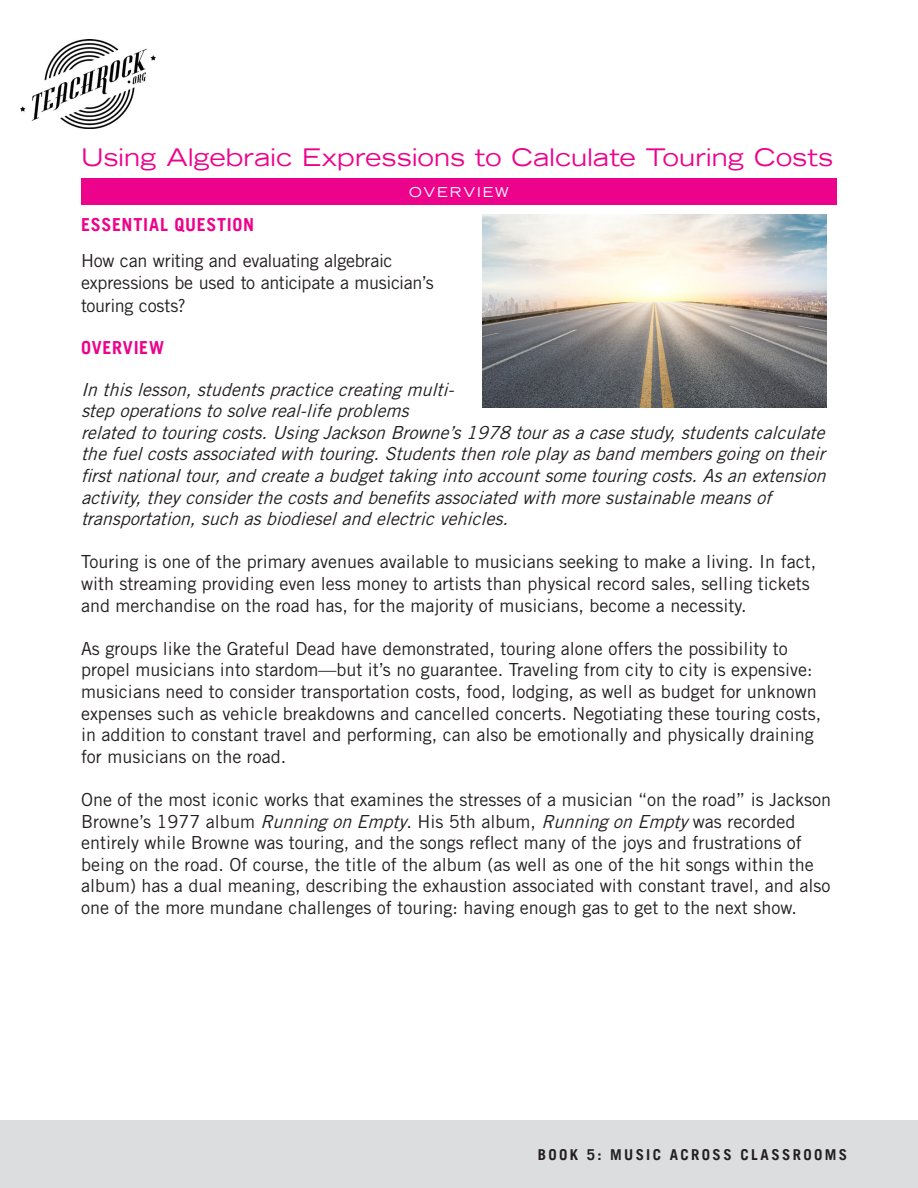
<style>
.page{position:relative;width:918px;height:1188px;background:#fff}
.page>*{position:absolute;margin:0;border:0;box-sizing:border-box;transform-origin:0 0}
.LESSON_NAME{font:expanded 24px "Trade Gothic LT";letter-spacing:.01em;color:#ed028c}
.PINK_SECTION_HEADER{font:18px/21.6px "Trade Gothic LT Std";color:#231f20}
.PINK_SECTION_HEADER-2{font:italic 18px/21.6px "Trade Gothic LT Std";color:#231f20}
.BODY_COPY{font:18px/22.5px "Trade Gothic LT Std";letter-spacing:-.02em;color:#231f20}
.PINK_SECTION_HEADER-3{font:700 18px "Trade Gothic LT";letter-spacing:.04em;color:#ed028c}
.t1{font:700 15px "Trade Gothic LT";letter-spacing:.16em;color:#231f20}
.HEADER_IN_PINK_BAR{font:expanded 13.5px "Trade Gothic LT";letter-spacing:.15em;color:#fff}
.s1{font-style:italic}
</style>
<div class="page">
<div style="left:0;top:1120px;width:918px;height:68px;background:#dcdddf"></div>
<img style="left:21px;top:39px;width:135px;height:90px">
<div style="left:81px;top:178px;width:756px;height:28px;background:#ed028c"></div>
<img style="left:482px;top:214px;width:345px;height:194px">
<p class="LESSON_NAME" style="left:81px;top:142px;width:754px">Using Algebraic Expressions to Calculate Touring Costs</p>
<p class="HEADER_IN_PINK_BAR" style="left:409px;top:183px;width:101px">OVERVIEW</p>
<p class="PINK_SECTION_HEADER-3" style="left:81px;top:213px;width:175px">ESSENTIAL QUESTION</p>
<p class="BODY_COPY" style="left:81px;top:249px;width:354px">How can writing and evaluating algebraic expressions be used to anticipate a musician’s touring costs?</p>
<p class="PINK_SECTION_HEADER-3" style="left:81px;top:336px;width:85px">OVERVIEW</p>
<p class="PINK_SECTION_HEADER-2" style="left:81px;top:378px;width:752px">Inthislesson,studentspracticecreatingmulti-<br>stepoperationstosolvereal-lifeproblems relatedtotouringcosts.UsingJacksonBrowne’s1978 tourasacasestudy,studentscalculate thefuelcostsassociatedwithtouring.Studentsthenroleplayasbandmembersgoingontheir firstnationaltour,andcreateabudgettakingintoaccountsometouringcosts.Asanextension activity,theyconsiderthecostsandbenefitsassociatedwithmoresustainablemeansof transportation,suchasbiodieselandelectricvehicles.</p>
<p class="PINK_SECTION_HEADER" style="left:81px;top:551px;width:737px">Touring is one of the primary avenues available to musicians seeking to make a living. In fact, with streaming providing even less money to artists than physical record sales, selling tickets and merchandise on the road has, for the majority of musicians, become a necessity.</p>
<p class="PINK_SECTION_HEADER" style="left:81px;top:637px;width:742px">As groups like the Grateful Dead have demonstrated, touring alone offers the possibility to propel musicians into stardom—but it’s no guarantee. Traveling from city to city is expensive: musicians need to consider transportation costs, food, lodging, as well as budget for unknown expenses such as vehicle breakdowns and cancelled concerts. Negotiating these touring costs, in addition to constant travel and performing, can also be emotionally and physically draining for musicians on the road.</p>
<p class="PINK_SECTION_HEADER" style="left:81px;top:789px;width:752px">One of the most iconic works that examines the stresses of a musician “on the road” is Jackson Browne’s 1977 album <span class="s1">RunningonEmpty</span>. His 5th album, <span class="s1">RunningonEmpty</span>was recorded entirely while Browne was touring, and the songs reflect many of the joys and frustrations of being on the road. Of course, the title of the album (as well as one of the hit songs within the album) has a dual meaning, describing the exhaustion associated with constant travel, and also one of the more mundane challenges of touring: having enough gas to get to the next show.</p>
<p class="t1" style="left:538px;top:1145px;width:311px">BOOK 5: MUSIC ACROSS CLASSROOMS</p>
</div>
